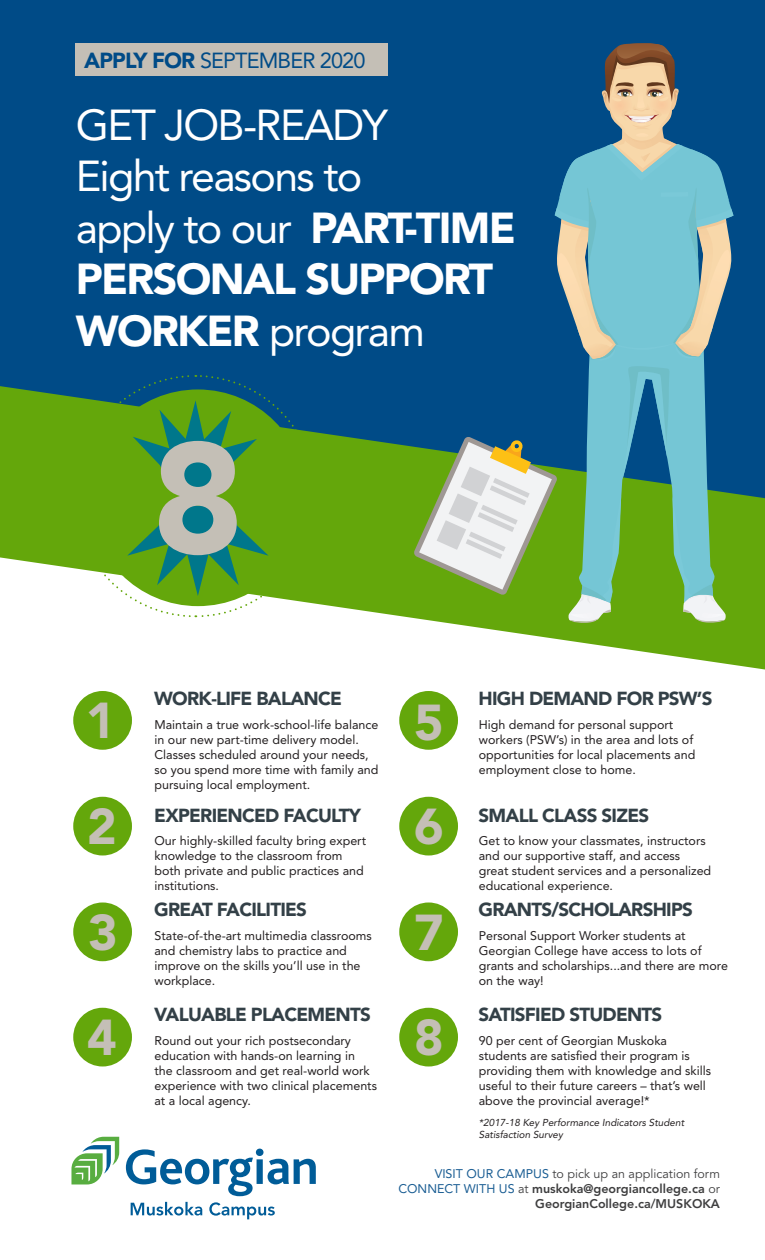
<style>
.page{position:relative;width:765px;height:1260px;background:#fff}
.page>*{position:absolute;margin:0;border:0;box-sizing:border-box;transform-origin:0 0}
.t1{font:900 50px "Avenir LT Std";color:#c4bfb6}
.t2{font:900 43px/51.6px "Avenir LT Std";letter-spacing:-.04em;color:#fff}
.t3{font:43px "Avenir LT Std";letter-spacing:-.04em;color:#fff}
.t4{font:21.62px "Avenir LT Std";letter-spacing:-.04em;color:#004b87}
.t5{font:900 18.75px "Avenir LT Std";letter-spacing:-.04em;color:#334047}
.t6{font:12.5px/15px "Avenir LT Std";color:#231f20}
.t7{font:800 12.5px "Avenir LT Std";color:#3e3e3f}
.t8{font:12.5px "Avenir LT Std";color:#3e3e3f}
.t9{font:italic 10px/12px "Avenir LT Std";color:#231f20}
.s1{font-weight:900}
.s2{font-weight:400}
.s3{color:#1a5d93}
.s4{font-weight:400;color:#1a5d93}
</style>
<div class="page">
<div style="left:0;top:0;width:765px;height:516px;background:#004b87"></div>
<svg style="left:0;top:386px;width:765px;height:283px"></svg>
<svg style="left:73px;top:375px;width:244px;height:243px"></svg>
<div style="left:76px;top:44px;width:312px;height:32px;background:#c4bfb6"></div>
<div style="left:73px;top:691px;width:59px;height:59px;background:#64a70b;border-radius:50%"></div>
<div style="left:73px;top:797px;width:59px;height:58px;background:#64a70b;border-radius:50%"></div>
<div style="left:73px;top:902px;width:59px;height:59px;background:#64a70b;border-radius:50%"></div>
<div style="left:73px;top:1008px;width:59px;height:58px;background:#64a70b;border-radius:50%"></div>
<div style="left:399px;top:691px;width:59px;height:59px;background:#64a70b;border-radius:50%"></div>
<div style="left:399px;top:797px;width:59px;height:58px;background:#64a70b;border-radius:50%"></div>
<div style="left:399px;top:902px;width:59px;height:59px;background:#64a70b;border-radius:50%"></div>
<div style="left:399px;top:1008px;width:59px;height:58px;background:#64a70b;border-radius:50%"></div>
<svg style="left:126px;top:1149px;width:190px;height:47px"></svg>
<svg style="left:71px;top:1137px;width:48px;height:47px"></svg>
<svg style="left:131px;top:1202px;width:71px;height:14px"></svg>
<svg style="left:209px;top:1202px;width:66px;height:17px"></svg>
<svg style="left:414px;top:43px;width:319px;height:580px"></svg>
<p class="t4" style="left:84px;top:48px;width:283px"><span class="s1">APPLY FOR</span> SEPTEMBER 2020</p>
<p class="t3" style="left:76px;top:100px;width:314px">GET JOB-READY</p>
<p class="t3" style="left:76px;top:151px;width:288px">Eight reasons to</p>
<p class="t2" style="left:76px;top:202px;width:441px"><span class="s2">apply to our</span> PART-TIME<br>PERSONAL SUPPORT<br>WORKER <span class="s2">program</span></p>
<p class="t1" style="left:86px;top:691px;width:31px">1</p>
<p class="t1" style="left:87px;top:796px;width:31px">2</p>
<p class="t1" style="left:88px;top:903px;width:31px">3</p>
<p class="t1" style="left:87px;top:1008px;width:31px">4</p>
<p class="t5" style="left:154px;top:687px;width:189px">WORK-LIFE BALANCE</p>
<p class="t6" style="left:154px;top:717px;width:225px">Maintain a true work-school-life balance in our new part-time delivery model.<br>Classes scheduled around your needs, so you spend more time with family and pursuing local employment.</p>
<p class="t5" style="left:154px;top:804px;width:208px">EXPERIENCED FACULTY</p>
<p class="t6" style="left:154px;top:834px;width:213px">Our highly-skilled faculty bring expert knowledge to the classroom from both private and public practices and institutions.</p>
<p class="t5" style="left:154px;top:898px;width:154px">GREAT FACILITIES</p>
<p class="t6" style="left:154px;top:928px;width:219px">State-of-the-art multimedia classrooms and chemistry labs to practice and improve on the skills you’ll use in the workplace.</p>
<p class="t5" style="left:154px;top:1003px;width:218px">VALUABLE PLACEMENTS</p>
<p class="t6" style="left:154px;top:1033px;width:224px">Round out your rich postsecondary education with hands-on learning in<br>the classroom and get real-world work experience with two clinical placements at a local agency.</p>
<p class="t1" style="left:414px;top:692px;width:31px">5</p>
<p class="t1" style="left:414px;top:796px;width:31px">6</p>
<p class="t1" style="left:414px;top:903px;width:31px">7</p>
<p class="t1" style="left:414px;top:1008px;width:31px">8</p>
<p class="t5" style="left:479px;top:687px;width:235px">HIGH DEMAND FOR PSW’S</p>
<p class="t6" style="left:479px;top:717px;width:218px">High demand for personal support workers (PSW’s) in the area and lots of opportunities for local placements and employment close to home.</p>
<p class="t5" style="left:479px;top:804px;width:172px">SMALL CLASS SIZES</p>
<p class="t6" style="left:479px;top:834px;width:234px">Get to know your classmates, instructors and our supportive staff, and access great student services and a personalized educational experience.</p>
<p class="t5" style="left:479px;top:898px;width:216px">GRANTS/SCHOLARSHIPS</p>
<p class="t6" style="left:479px;top:928px;width:251px">Personal Support Worker students at Georgian College have access to lots of grants and scholarships...and there are more on the way!</p>
<p class="t5" style="left:479px;top:1003px;width:185px">SATISFIED STUDENTS</p>
<p class="t6" style="left:479px;top:1033px;width:234px">90 per cent of Georgian Muskoka students are satisfied their program is providing them with knowledge and skills useful to their future careers – that’s well above the provincial average!*</p>
<p class="t9" style="left:479px;top:1117px;width:207px">*2017-18 Key Performance Indicators Student<br>Satisfaction Survey</p>
<p class="t8" style="left:435px;top:1166px;width:287px"><span class="s3">VISIT OUR CAMPUS</span> to pick up an application form</p>
<p class="t7" style="left:398px;top:1181px;width:323px"><span class="s4">CONNECT WITH US</span> <span class="s2">at</span> muskoka@georgiancollege.ca <span class="s2">or</span></p>
<p class="t7" style="left:535px;top:1196px;width:186px">GeorgianCollege.ca/MUSKOKA</p>
</div>
